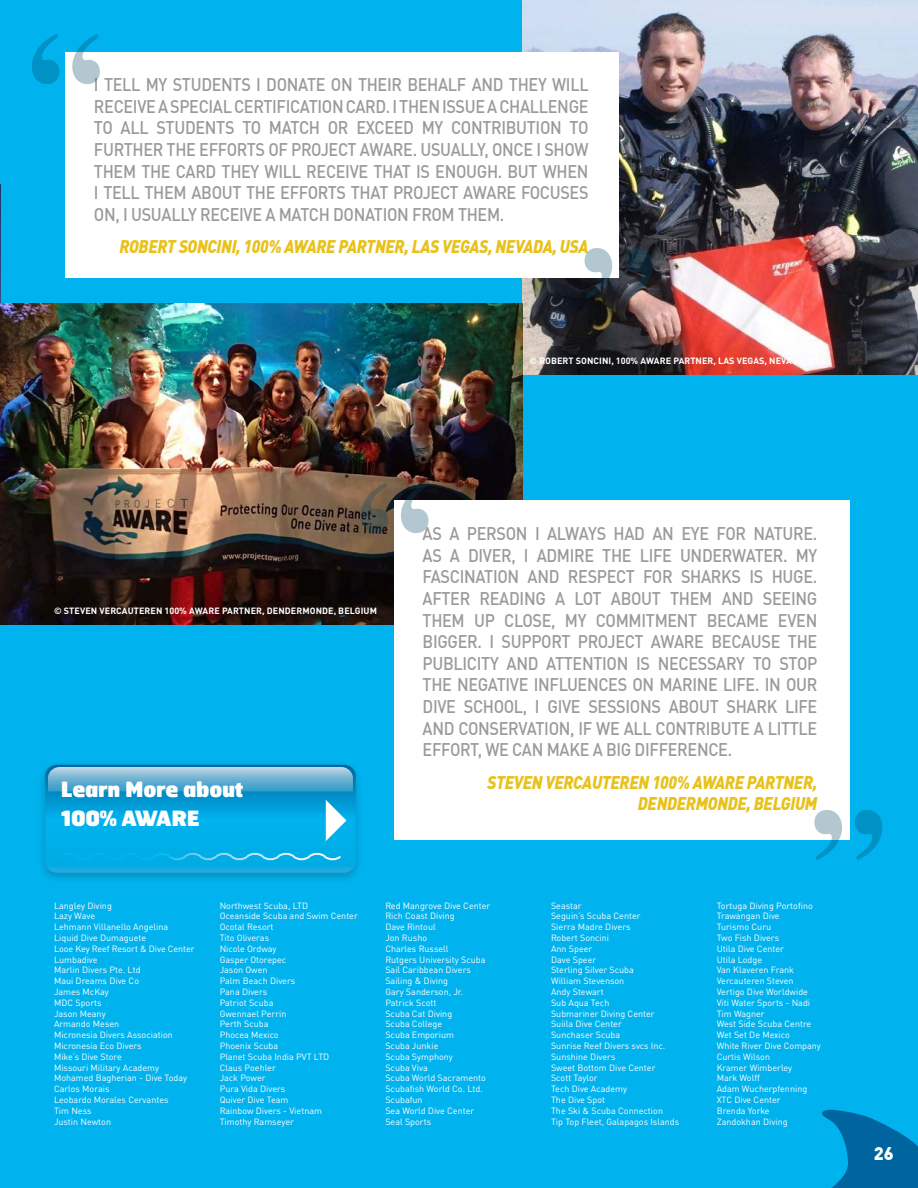
<style>
.page{position:relative;width:918px;height:1188px;background:#00b3ef}
.page>*{position:absolute;margin:0;border:0;box-sizing:border-box;transform-origin:0 0}
.t1{font:700 150px "Times";color:#004563}
.t2{font:900 21px/28.5px "Hermes FB";letter-spacing:-.015em;color:#fff}
.t3{font:500 18px/21.6px "DIN Offc";letter-spacing:-.02em;color:#9b9a9b;text-align:justify;scale:.9 1}
.t4{font:italic 900 18px/21.6px "DIN Offc";letter-spacing:-.02em;color:#e8c11a;text-align:right;scale:.9 1}
.t5{font:900 18px "DIN Offc";color:#fff}
.t6{font:9px/10.8px "DINOT";color:#fff}
.t7{font:700 9px "DINOT";letter-spacing:.01em;color:#fff}
</style>
<div class="page">
<svg style="left:822px;top:1109px;width:96px;height:79px"></svg>
<img style="left:0;top:185px;width:1px;height:119px">
<img style="left:522px;top:0;width:396px;height:375px">
<img style="left:0;top:304px;width:522px;height:320px">
<div style="left:65px;top:52px;width:554px;height:226px;background:#fff"></div>
<div style="left:394px;top:501px;width:456px;height:339px;background:#fff"></div>
<div style="left:37px;top:760px;width:327px;height:124px;background:#231f20;opacity:.25"></div>
<svg style="left:45px;top:765px;width:311px;height:108px"></svg>
<h1 class="t1" style="left:27px;top:-57px;width:77px">“</h1>
<p class="t3" style="left:94px;top:73px;width:551px">I TELL MY STUDENTS I DONATE ON THEIR BEHALF AND THEY WILL RECEIVE A SPECIAL CERTIFICATION CARD. I THEN ISSUE A CHALLENGE TO ALL STUDENTS TO MATCH OR EXCEED MY CONTRIBUTION TO FURTHER THE EFFORTS OF PROJECT AWARE. USUALLY, ONCE I SHOW THEM THE CARD THEY WILL RECEIVE THAT IS ENOUGH. BUT WHEN I TELL THEM ABOUT THE EFFORTS THAT PROJECT AWARE FOCUSES ON, I USUALLY RECEIVE A MATCH DONATION FROM THEM.</p>
<h3 class="t4" style="left:119px;top:235px;width:523px">ROBERT SONCINI, 100% AWARE PARTNER, LAS VEGAS, NEVADA, USA</h3>
<h1 class="t1" style="left:657px;top:389px;width:76px;rotate:-180deg">“</h1>
<p class="t7" style="left:530px;top:355px;width:298px">© ROBERT SONCINI, 100% AWARE PARTNER, LAS VEGAS, NEVADA, USA</p>
<h1 class="t1" style="left:356px;top:392px;width:76px">“</h1>
<p class="t3" style="left:423px;top:522px;width:440px">AS A PERSON I ALWAYS HAD AN EYE FOR NATURE.<br>AS A DIVER, I ADMIRE THE LIFE UNDERWATER. MY FASCINATION AND RESPECT FOR SHARKS IS HUGE.<br>AFTER READING A LOT ABOUT THEM AND SEEING THEM UP CLOSE, MY COMMITMENT BECAME EVEN BIGGER. I SUPPORT PROJECT AWARE BECAUSE THE PUBLICITY AND ATTENTION IS NECESSARY TO STOP THE NEGATIVE INFLUENCES ON MARINE LIFE. IN OUR DIVE SCHOOL, I GIVE SESSIONS ABOUT SHARK LIFE AND CONSERVATION, IF WE ALL CONTRIBUTE A LITTLE EFFORT, WE CAN MAKE A BIG DIFFERENCE.</p>
<h3 class="t4" style="left:487px;top:770px;width:368px">STEVEN VERCAUTEREN 100% AWARE PARTNER,<br>DENDERMONDE, BELGIUM</h3>
<p class="t7" style="left:54px;top:604px;width:324px">© STEVEN VERCAUTEREN 100% AWARE PARTNER, DENDERMONDE, BELGIUM</p>
<h2 class="t2" style="left:61px;top:774px;width:184px">Learn More about<br>100% AWARE</h2>
<h1 class="t1" style="left:887px;top:951px;width:76px;rotate:-180deg">“</h1>
<p class="t6" style="left:54px;top:900px;width:142px">Langley Diving<br>Lazy Wave<br>Lehmann Villanello Angelina<br>Liquid Dive Dumaguete<br>Looe Key Reef Resort &amp; Dive Center<br>Lumbadive<br>Marlin Divers Pte. Ltd<br>Maui Dreams Dive Co<br>James McKay<br>MDC Sports<br>Jason Meany<br>Armando Mesen<br>Micronesia Divers Association<br>Micronesia Eco Divers<br>Mike’s Dive Store<br>Missouri Military Academy<br>Mohamed Bagherian - Dive Today<br>Carlos Morais<br>Leobardo Morales Cervantes<br>Tim Ness<br>Justin Newton</p>
<p class="t6" style="left:220px;top:900px;width:140px">Northwest Scuba, LTD<br>Oceanside Scuba and Swim Center<br>Ocotal Resort<br>Tito Oliveras<br>Nicole Ordway<br>Gasper Otorepec<br>Jason Owen<br>Palm Beach Divers<br>Pana Divers<br>Patriot Scuba<br>Gwennael Perrin<br>Perth Scuba<br>Phocea Mexico<br>Phoenix Scuba<br>Planet Scuba India PVT LTD<br>Claus Poehler<br>Jack Power<br>Pura Vida Divers<br>Quiver Dive Team<br>Rainbow Divers - Vietnam<br>Timothy Ramseyer</p>
<p class="t6" style="left:385px;top:900px;width:107px">Red Mangrove Dive Center<br>Rich Coast Diving<br>Dave Rintoul<br>Jon Rusho<br>Charles Russell<br>Rutgers University Scuba<br>Sail Caribbean Divers<br>Sailing &amp; Diving<br>Gary Sanderson, Jr.<br>Patrick Scott<br>Scuba Cat Diving<br>Scuba College<br>Scuba Emporium<br>Scuba Junkie<br>Scuba Symphony<br>Scuba Viva<br>Scuba World Sacramento<br>Scubafish World Co. Ltd.<br>Scubafun<br>Sea World Dive Center<br>Seal Sports</p>
<p class="t6" style="left:551px;top:900px;width:130px">Seastar<br>Seguin’s Scuba Center<br>Sierra Madre Divers<br>Robert Soncini<br>Ann Speer<br>Dave Speer<br>Sterling Silver Scuba<br>William Stevenson<br>Andy Stewart<br>Sub Aqua Tech<br>Submariner Diving Center<br>Suiila Dive Center<br>Sunchaser Scuba<br>Sunrise Reef Divers svcs Inc.<br>Sunshine Divers<br>Sweet Bottom Dive Center<br>Scott Taylor<br>Tech Dive Academy<br>The Dive Spot<br>The Ski &amp; Scuba Connection<br>Tip Top Fleet, Galapagos Islands</p>
<p class="t6" style="left:717px;top:900px;width:106px">Tortuga Diving Portofino<br>Trawangan Dive<br>Turismo Curu<br>Two Fish Divers<br>Utila Dive Center<br>Utila Lodge<br>Van Klaveren Frank<br>Vercauteren Steven<br>Vertigo Dive Worldwide<br>Viti Water Sports - Nadi<br>Tim Wagner<br>West Side Scuba Centre<br>Wet Set De Mexico<br>White River Dive Company<br>Curtis Wilson<br>Kramer Wimberley<br>Mark Wolff<br>Adam Wucherpfenning<br>XTC Dive Center<br>Brenda Yorke<br>Zandokhan Diving</p>
<h3 class="t5" style="left:874px;top:1141px;width:22px">26</h3>
</div>
